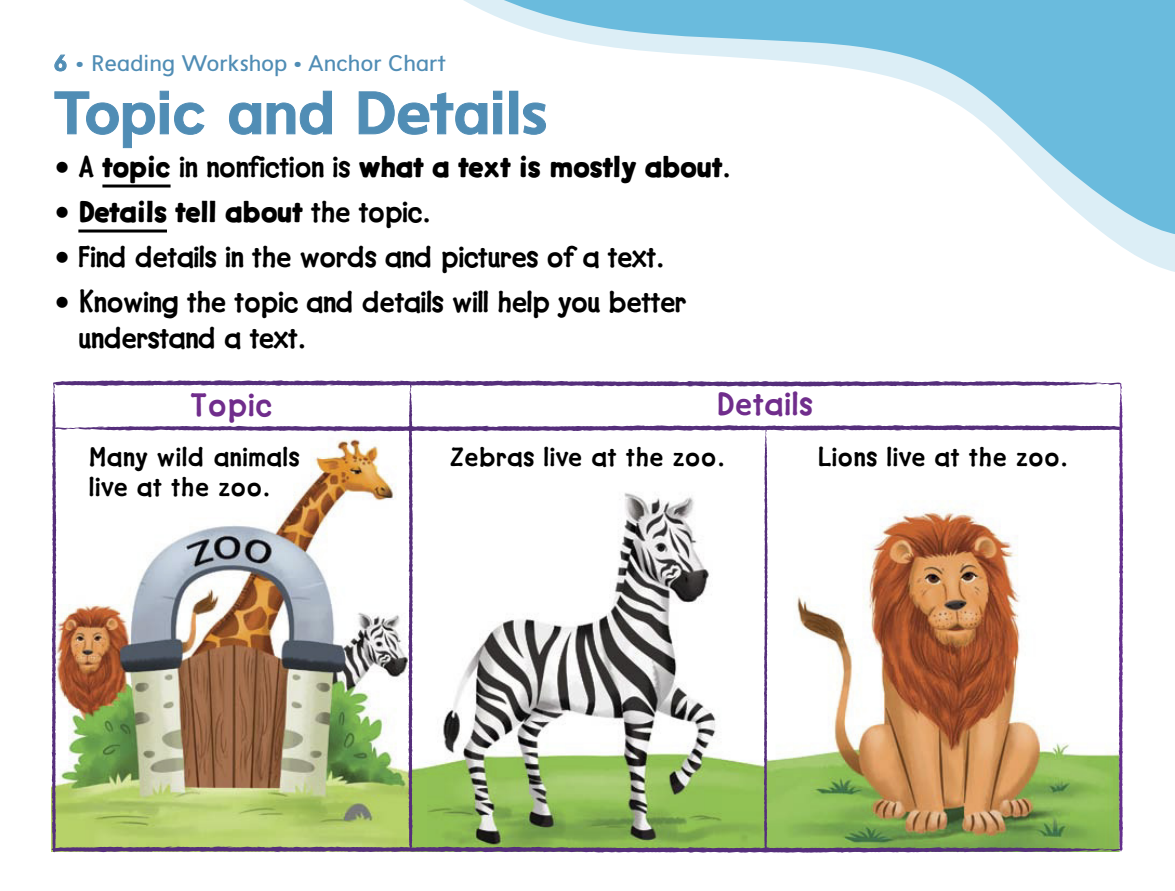
<style>
.page{position:relative;width:1175px;height:891px;background:#fff}
.page>*{position:absolute;margin:0;border:0;box-sizing:border-box;transform-origin:0 0}
.t1{font:700 60px "MH Eelemsans";letter-spacing:-.01em;color:#508db5}
.t2{font:33px "MMH Tykewriter";letter-spacing:.03em;color:#702d8c}
.t3{font:30px/36px "MMH Tykewriter";letter-spacing:-.01em;color:#000}
.t4{font:700 30px "MMH Tykewriter";letter-spacing:-.01em;color:#000}
.t5{font:27px/30px "MMH Tykewriter";letter-spacing:.03em;color:#000}
.t6{font:22.5px "MH Eelemsans";letter-spacing:-.01em;color:#508db5}
.s1{font-weight:700}
.s2{font-weight:400}
</style>
<div class="page">
<svg style="left:1108px;top:237px;width:66px;height:35px;fill:#dceef6"></svg>
<svg style="left:463px;top:0;width:711px;height:237px"></svg>
<svg style="left:54px;top:54px;width:13px;height:18px"></svg>
<svg style="left:54px;top:90px;width:151px;height:58px"></svg>
<svg style="left:229px;top:90px;width:103px;height:45px"></svg>
<svg style="left:358px;top:90px;width:144px;height:45px"></svg>
<div style="left:509px;top:91px;width:9px;height:43px;border:1px solid #508db5"></div>
<svg style="left:522px;top:102px;width:24px;height:33px"></svg>
<hr style="left:102px;top:185px;width:68px;height:3px;background:#000">
<hr style="left:78px;top:230px;width:89px;height:3px;background:#000">
<img style="left:51px;top:380px;width:1072px;height:473px">
<p class="t6" style="left:54px;top:50px;width:393px"><span class="s1">6 •</span> Reading Workshop <span class="s1">•</span> Anchor Chart</p>
<h1 class="t1" style="left:54px;top:75px;width:495px">Topic and Details</h1>
<p class="t4" style="left:54px;top:147px;width:678px"><span class="s2">• A</span> topic <span class="s2">in nonfiction is</span> what a text is mostly about<span class="s2">.</span></p>
<p class="t4" style="left:54px;top:192px;width:378px"><span class="s2">•</span> Details tell about <span class="s2">the topic.</span></p>
<p class="t3" style="left:54px;top:238px;width:612px">• Find details in the words and pictures of a text.</p>
<p class="t3" style="left:78px;top:283px;width:610px;text-indent:-24px">• Knowing the topic and details will help you better understand a text.</p>
<p class="t2" style="left:190px;top:384px;width:83px">Topic</p>
<p class="t2" style="left:718px;top:383px;width:96px">Details</p>
<p class="t5" style="left:89px;top:441px;width:212px">Many wild animals live at the zoo.</p>
<p class="t5" style="left:450px;top:441px;width:276px">Zebras live at the zoo.</p>
<p class="t5" style="left:818px;top:441px;width:251px">Lions live at the zoo.</p>
</div>
